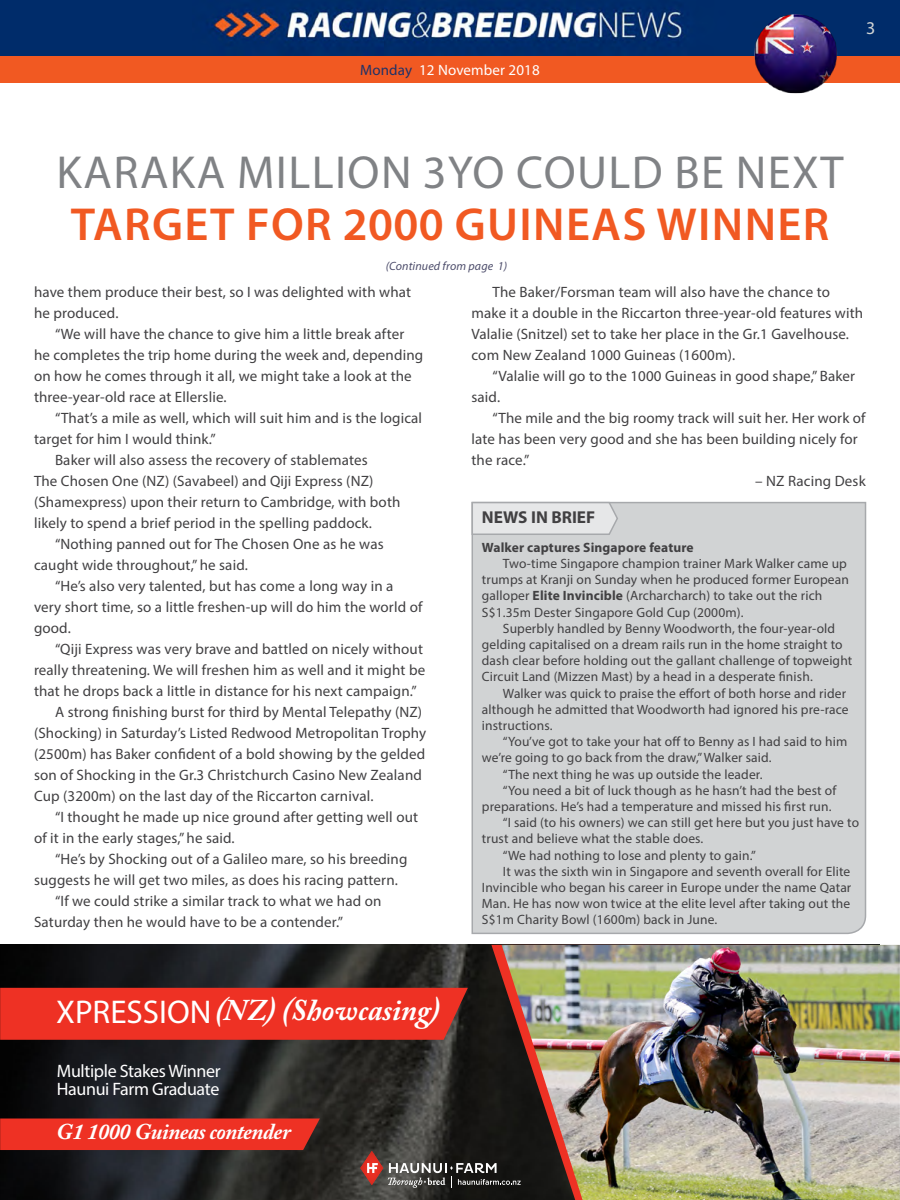
<style>
.page{position:relative;width:900px;height:1200px;background:#fff}
.page>*{position:absolute;margin:0;border:0;box-sizing:border-box;transform-origin:0 0}
.t1{font:46.5px "Myriad Pro";letter-spacing:.03em;color:#808285}
.t2{font:600 46.5px "Myriad Pro";letter-spacing:.03em;color:#f15922}
.t3{font:33px "Myriad Pro";color:#fff}
.t4{font:italic 700 30px "Adobe Caslon Pro";color:#fff}
.t5{font:italic 700 22.5px "Adobe Caslon Pro";letter-spacing:-.02em;color:#fff}
.t6{font:18px/18px "Myriad Pro";letter-spacing:-.02em;color:#fff}
.t7{font:18px "Myriad Pro";color:#d1d4d4}
.t8{font:700 17.25px "Myriad Pro";color:#414042}
.t9{font:15px/21px "Myriad Pro";letter-spacing:.01em;color:#414042}
.t10{font:15px "Myriad Pro";letter-spacing:.01em;color:#fff}
.t11{font:13.5px/16.2px "Myriad Pro";letter-spacing:.01em;color:#414042}
.t12{font:700 13.5px "Myriad Pro";letter-spacing:.01em;color:#414042}
.t13{font:italic 12px "Myriad Pro";letter-spacing:.01em;color:#4d4d6b}
.s1{color:#203267}
.s2{font-weight:700}
</style>
<div class="page">
<div style="left:0;top:56px;width:900px;height:27px;background:#f15922"></div>
<img style="left:0;top:0;width:900px;height:56px">
<div style="left:471px;top:501px;width:396px;height:434px;background:#d1d3d4"></div>
<svg style="left:471px;top:501px;width:148px;height:35px;background:#dedfe0"></svg>
<img style="left:752px;top:12px;width:88px;height:82px">
<img style="left:0;top:945px;width:491px;height:255px">
<svg style="left:491px;top:945px;width:11px;height:255px;background:#281a16"></svg>
<img style="left:502px;top:945px;width:398px;height:255px">
<div style="left:0;top:988px;width:468px;height:52px;background:#ee3124"></div>
<svg style="left:360px;top:1151px;width:161px;height:37px;background:#524744"></svg>
<div style="left:0;top:1119px;width:320px;height:31px;background:#ee3124"></div>
<p class="t10" style="left:360px;top:61px;width:181px"><span class="s1">Monday</span> 12 November 2018</p>
<p class="t7" style="left:866px;top:17px;width:11px">3</p>
<h1 class="t1" style="left:56px;top:144px;width:56px">Karaka</h1>
<h1 class="t1" style="left:237px;top:144px;width:123px">Million</h1>
<h1 class="t1" style="left:423px;top:144px;width:414px">3YO could be next</h1>
<h1 class="t2" style="left:71px;top:195px;width:760px">TARGET FOR 2000 GUINEAS WINNER</h1>
<p class="t13" style="left:386px;top:259px;width:123px">(Continued from page 1)</p>
<p class="t9" style="left:34px;top:282px;width:379px">have them produce their best, so I was delighted with what he produced.</p>
<p class="t9" style="left:34px;top:324px;width:391px;text-indent:21px">“We will have the chance to give him a little break after he completes the trip home during the week and, depending on how he comes through it all, we might take a look at the three-year-old race at Ellerslie.</p>
<p class="t9" style="left:55px;top:408px;width:369px">“That’s a mile as well, which will suit him and is the logical</p>
<p class="t9" style="left:34px;top:429px;width:183px">target for him I would think.”</p>
<p class="t9" style="left:55px;top:450px;width:314px">Baker will also assess the recovery of stablemates</p>
<p class="t9" style="left:34px;top:471px;width:341px">The Chosen One (NZ) (Savabeel) and Qiji Express (NZ)</p>
<p class="t9" style="left:34px;top:492px;width:368px">(Shamexpress) upon their return to Cambridge, with both</p>
<p class="t9" style="left:34px;top:513px;width:340px">likely to spend a brief period in the spelling paddock.</p>
<p class="t9" style="left:55px;top:534px;width:330px">“Nothing panned out for The Chosen One as he was</p>
<p class="t9" style="left:34px;top:555px;width:215px">caught wide throughout,” he said.</p>
<p class="t9" style="left:55px;top:576px;width:340px">“He’s also very talented, but has come a long way in a</p>
<p class="t9" style="left:34px;top:597px;width:390px">very short time, so a little freshen-up will do him the world of</p>
<p class="t9" style="left:34px;top:618px;width:38px">good.</p>
<p class="t9" style="left:55px;top:639px;width:369px">“Qiji Express was very brave and battled on nicely without</p>
<p class="t9" style="left:34px;top:660px;width:393px">really threatening. We will freshen him as well and it might be</p>
<p class="t9" style="left:34px;top:681px;width:384px">that he drops back a little in distance for his next campaign.”</p>
<p class="t9" style="left:55px;top:702px;width:369px">A strong finishing burst for third by Mental Telepathy (NZ)</p>
<p class="t9" style="left:34px;top:723px;width:394px">(Shocking) in Saturday’s Listed Redwood Metropolitan Trophy</p>
<p class="t9" style="left:34px;top:744px;width:393px">(2500m) has Baker confident of a bold showing by the gelded</p>
<p class="t9" style="left:34px;top:765px;width:389px">son of Shocking in the Gr.3 Christchurch Casino New Zealand</p>
<p class="t9" style="left:34px;top:786px;width:341px">Cup (3200m) on the last day of the Riccarton carnival.</p>
<p class="t9" style="left:55px;top:807px;width:365px">“I thought he made up nice ground after getting well out</p>
<p class="t9" style="left:34px;top:828px;width:202px">of it in the early stages,” he said.</p>
<p class="t9" style="left:55px;top:849px;width:354px">“He’s by Shocking out of a Galileo mare, so his breeding</p>
<p class="t9" style="left:34px;top:870px;width:365px">suggests he will get two miles, as does his racing pattern.</p>
<p class="t9" style="left:55px;top:891px;width:328px">“If we could strike a similar track to what we had on</p>
<p class="t9" style="left:34px;top:912px;width:310px">Saturday then he would have to be a contender.”</p>
<p class="t9" style="left:472px;top:282px;width:393px;text-indent:21px">The Baker/Forsman team will also have the chance to make it a double in the Riccarton three-year-old features with Valalie (Snitzel) set to take her place in the Gr.1 Gavelhouse. com New Zealand 1000 Guineas (1600m).</p>
<p class="t9" style="left:472px;top:366px;width:385px;text-indent:21px">“Valalie will go to the 1000 Guineas in good shape,” Baker said.</p>
<p class="t9" style="left:472px;top:408px;width:396px;text-indent:21px">“The mile and the big roomy track will suit her. Her work of late has been very good and she has been building nicely for the race.”</p>
<p class="t9" style="left:755px;top:471px;width:112px">– NZ Racing Desk</p>
<p class="t8" style="left:482px;top:506px;width:115px">NEWS IN BRIEF</p>
<p class="t12" style="left:482px;top:539px;width:213px">Walker captures Singapore feature</p>
<p class="t11" style="left:482px;top:555px;width:369px;text-indent:21px">Two-time Singapore champion trainer Mark Walker came up trumps at Kranji on Sunday when he produced former European galloper <span class="s2">Elite Invincible</span> (Archarcharch) to take out the rich S$1.35m Dester Singapore Gold Cup (2000m).</p>
<p class="t11" style="left:482px;top:620px;width:372px;text-indent:21px">Superbly handled by Benny Woodworth, the four-year-old gelding capitalised on a dream rails run in the home straight to dash clear before holding out the gallant challenge of topweight Circuit Land (Mizzen Mast) by a head in a desperate finish.</p>
<p class="t11" style="left:482px;top:685px;width:368px;text-indent:21px">Walker was quick to praise the effort of both horse and rider although he admitted that Woodworth had ignored his pre-race instructions.</p>
<p class="t11" style="left:503px;top:733px;width:346px">“You’ve got to take your hat off to Benny as I had said to him</p>
<p class="t11" style="left:482px;top:750px;width:291px">we’re going to go back from the draw,” Walker said.</p>
<p class="t11" style="left:503px;top:766px;width:261px">“The next thing he was up outside the leader.</p>
<p class="t11" style="left:503px;top:782px;width:335px">“You need a bit of luck though as he hasn’t had the best of</p>
<p class="t11" style="left:482px;top:798px;width:351px">preparations. He’s had a temperature and missed his first run.</p>
<p class="t11" style="left:503px;top:814px;width:358px">“I said (to his owners) we can still get here but you just have to</p>
<p class="t11" style="left:482px;top:831px;width:223px">trust and believe what the stable does.</p>
<p class="t11" style="left:503px;top:847px;width:254px">“We had nothing to lose and plenty to gain.”</p>
<p class="t11" style="left:503px;top:863px;width:349px">It was the sixth win in Singapore and seventh overall for Elite</p>
<p class="t11" style="left:482px;top:879px;width:371px">Invincible who began his career in Europe under the name Qatar</p>
<p class="t11" style="left:482px;top:895px;width:370px">Man. He has now won twice at the elite level after taking out the</p>
<p class="t11" style="left:482px;top:912px;width:237px">S$1m Charity Bowl (1600m) back in June.</p>
<h3 class="t4" style="left:215px;top:992px;width:226px">(NZ) (Showcasing)</h3>
<p class="t6" style="left:57px;top:1062px;width:165px">Multiple Stakes Winner<br>Haunui Farm Graduate</p>
<h2 class="t3" style="left:56px;top:991px;width:157px">XPRESSION</h2>
<h3 class="t5" style="left:56px;top:1118px;width:236px">G1 1000 Guineas contender</h3>
</div>
